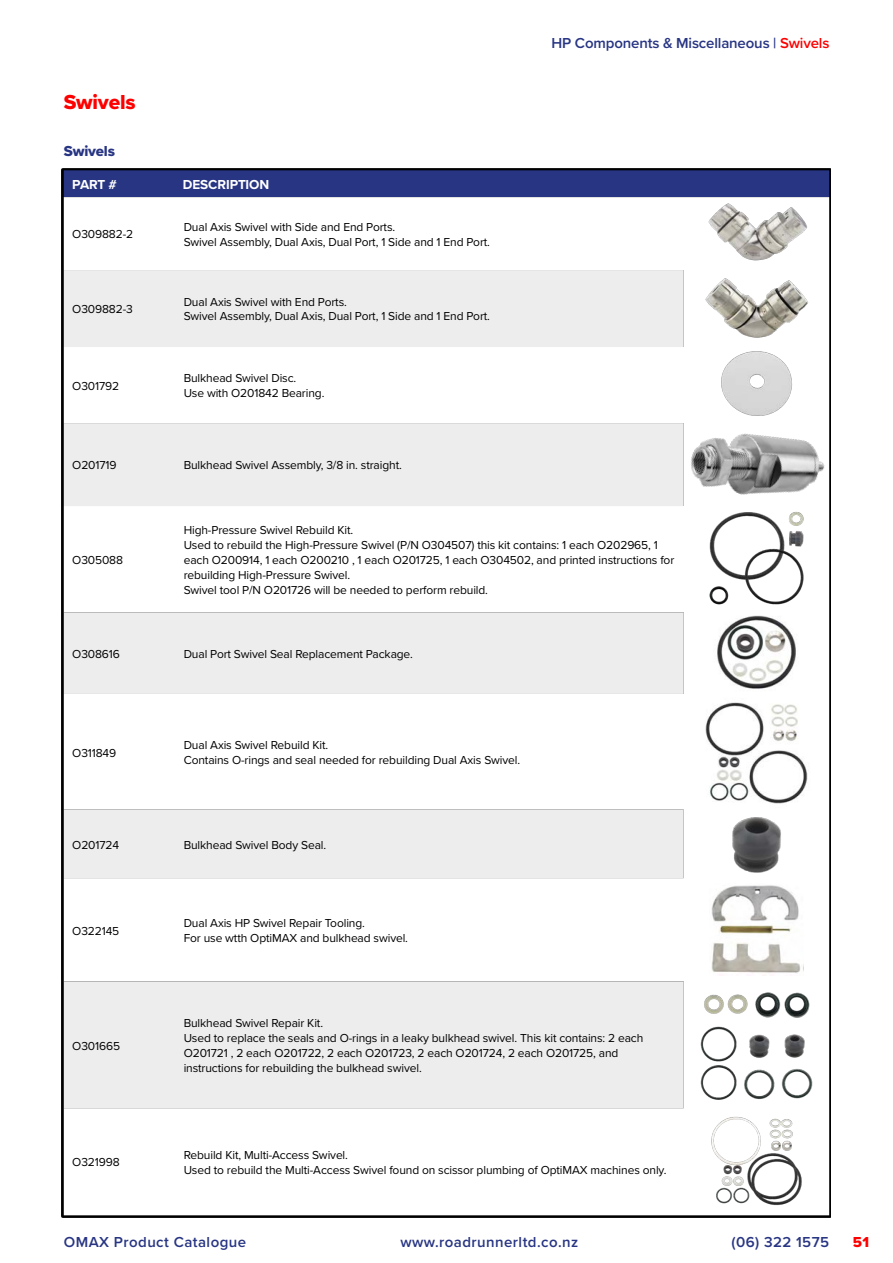
<style>
.page{position:relative;width:893px;height:1263px;background:#fff}
.page>*{position:absolute;margin:0;border:0;box-sizing:border-box;transform-origin:0 0}
.t1{font:21px "Proxima Nova Extrabld";letter-spacing:-.01em;color:#fd0100}
.t2{font:600 15px "Proxima Nova";letter-spacing:.03em;color:#283583}
.t3{font:600 15px "Proxima Nova";letter-spacing:-.01em;color:#283583}
.t4{font:15px "Proxima Nova Extrabld";letter-spacing:-.01em;color:#283583}
.t5{font:15px "Proxima Nova Extrabld";color:#fd0100}
.t6{font:700 13.5px "Proxima Nova";letter-spacing:-.005em;color:#fff}
.t7{font:12px/14.9px "Proxima Nova";letter-spacing:-.01em;color:#000}
.s1{color:#fd0100}
</style>
<div class="page">
<div style="left:64px;top:170px;width:765px;height:27px;background:#283583"></div>
<svg style="left:64px;top:270px;width:620px;height:838px;fill:#ededed"></svg>
<img style="left:702px;top:197px;width:111px;height:64px">
<img style="left:705px;top:278px;width:103px;height:60px">
<img style="left:691px;top:351px;width:134px;height:144px">
<img style="left:709px;top:511px;width:95px;height:94px">
<img style="left:717px;top:615px;width:79px;height:74px">
<img style="left:705px;top:702px;width:103px;height:102px">
<img style="left:732px;top:817px;width:49px;height:56px">
<img style="left:711px;top:885px;width:90px;height:88px">
<img style="left:700px;top:992px;width:113px;height:108px">
<img style="left:711px;top:1116px;width:91px;height:90px">
<h1 class="t1" style="left:64px;top:86px;width:73px">Swivels</h1>
<p class="t4" style="left:64px;top:140px;width:53px">Swivels</p>
<p class="t6" style="left:72px;top:174px;width:46px">PART #</p>
<p class="t6" style="left:183px;top:174px;width:88px">DESCRIPTION</p>
<p class="t7" style="left:72px;top:226px;width:62px">O309882-2</p>
<p class="t7" style="left:184px;top:219px;width:308px;line-height:14.4px">Dual Axis Swivel with Side and End Ports.<br>Swivel Assembly, Dual Axis, Dual Port, 1 Side and 1 End Port.</p>
<p class="t7" style="left:72px;top:301px;width:62px">O309882-3</p>
<p class="t7" style="left:184px;top:294px;width:308px;line-height:14.4px">Dual Axis Swivel with End Ports.<br>Swivel Assembly, Dual Axis, Dual Port, 1 Side and 1 End Port.</p>
<p class="t7" style="left:72px;top:378px;width:48px">O301792</p>
<p class="t7" style="left:184px;top:370px;width:142px">Bulkhead Swivel Disc.<br>Use with O201842 Bearing.</p>
<p class="t7" style="left:72px;top:457px;width:46px">O201719</p>
<p class="t7" style="left:184px;top:457px;width:220px">Bulkhead Swivel Assembly, 3/8 in. straight.</p>
<p class="t3" style="left:552px;top:32px;width:279px">HP Components &amp; Miscellaneous | <span class="s1">Swivels</span></p>
<p class="t7" style="left:72px;top:552px;width:52px">O305088</p>
<p class="t7" style="left:184px;top:522px;width:492px">High-Pressure Swivel Rebuild Kit.<br>Used to rebuild the High-Pressure Swivel (P/N O304507) this kit contains: 1 each O202965, 1 each O200914, 1 each O200210 , 1 each O201725, 1 each O304502, and printed instructions for rebuilding High-Pressure Swivel.<br>Swivel tool P/N O201726 will be needed to perform rebuild.</p>
<p class="t7" style="left:72px;top:646px;width:49px">O308616</p>
<p class="t7" style="left:184px;top:646px;width:231px">Dual Port Swivel Seal Replacement Package.</p>
<p class="t7" style="left:72px;top:745px;width:46px">O311849</p>
<p class="t7" style="left:184px;top:737px;width:338px">Dual Axis Swivel Rebuild Kit.<br>Contains O-rings and seal needed for rebuilding Dual Axis Swivel.</p>
<p class="t7" style="left:72px;top:837px;width:48px">O201724</p>
<p class="t7" style="left:184px;top:837px;width:144px">Bulkhead Swivel Body Seal.</p>
<p class="t7" style="left:72px;top:922px;width:49px">O322145</p>
<p class="t7" style="left:184px;top:915px;width:226px">Dual Axis HP Swivel Repair Tooling.<br>For use wtth OptiMAX and bulkhead swivel.</p>
<p class="t7" style="left:72px;top:1037px;width:49px">O301665</p>
<p class="t7" style="left:184px;top:1015px;width:461px">Bulkhead Swivel Repair Kit.<br>Used to replace the seals and O-rings in a leaky bulkhead swivel. This kit contains: 2 each O201721 , 2 each O201722, 2 each O201723, 2 each O201724, 2 each O201725, and instructions for rebuilding the bulkhead swivel.</p>
<p class="t7" style="left:72px;top:1154px;width:49px">O321998</p>
<p class="t7" style="left:184px;top:1147px;width:484px">Rebuild Kit, Multi-Access Swivel.<br>Used to rebuild the Multi-Access Swivel found on scissor plumbing of OptiMAX machines only.</p>
<p class="t2" style="left:64px;top:1231px;width:184px">OMAX Product Catalogue</p>
<p class="t2" style="left:400px;top:1231px;width:179px">www.roadrunnerltd.co.nz</p>
<p class="t2" style="left:731px;top:1231px;width:99px">(06) 322 1575</p>
<p class="t5" style="left:853px;top:1231px;width:18px">51</p>
</div>
